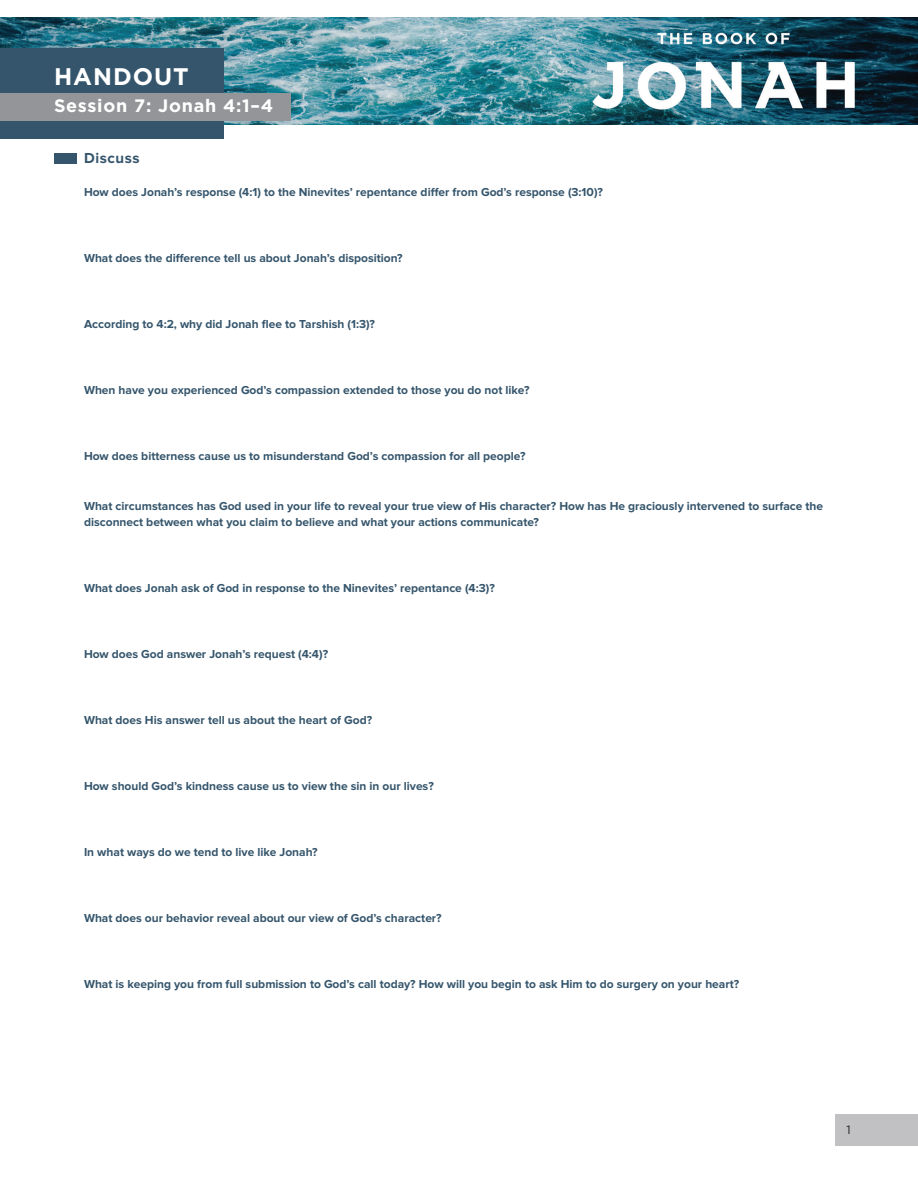
<style>
.page{position:relative;width:918px;height:1188px;background:#fff}
.page>*{position:absolute;margin:0;border:0;box-sizing:border-box;transform-origin:0 0}
.t1{font:700 24px "Gotham";letter-spacing:.04em;color:#fff}
.t2{font:700 18px "Gotham";letter-spacing:.04em;color:#fff}
.t3{font:700 15px "Proxima Nova";letter-spacing:.04em;color:#35556c}
.t4{font:700 12px/16.5px "Proxima Nova";color:#35556c}
.t5{font:12px "Gotham";color:#231f20}
</style>
<div class="page">
<div style="left:836px;top:1115px;width:82px;height:31px;background:#c1c1c3"></div>
<img style="left:0;top:17px;width:918px;height:107px">
<div style="left:54px;top:153px;width:22px;height:11px;background:#35556c"></div>
<div style="left:0;top:49px;width:224px;height:90px;background:#35556c"></div>
<div style="left:0;top:93px;width:291px;height:28px;background:#939598"></div>
<p class="t1" style="left:54px;top:63px;width:136px">HANDOUT</p>
<p class="t2" style="left:54px;top:96px;width:221px">Session 7: Jonah 4:1–4</p>
<p class="t3" style="left:84px;top:149px;width:57px">Discuss</p>
<p class="t4" style="left:84px;top:184px;width:521px">How does Jonah’s response (4:1) to the Ninevites’ repentance differ from God’s response (3:10)?</p>
<p class="t4" style="left:84px;top:250px;width:320px">What does the difference tell us about Jonah’s disposition?</p>
<p class="t4" style="left:84px;top:316px;width:293px">According to 4:2, why did Jonah flee to Tarshish (1:3)?</p>
<p class="t4" style="left:84px;top:382px;width:447px">When have you experienced God’s compassion extended to those you do not like?</p>
<p class="t4" style="left:84px;top:448px;width:443px">How does bitterness cause us to misunderstand God’s compassion for all people?</p>
<p class="t4" style="left:84px;top:498px;width:741px">What circumstances has God used in your life to reveal your true view of His character? How has He graciously intervened to surface the disconnect between what you claim to believe and what your actions communicate?</p>
<p class="t4" style="left:84px;top:580px;width:412px">What does Jonah ask of God in response to the Ninevites’ repentance (4:3)?</p>
<p class="t4" style="left:84px;top:646px;width:246px">How does God answer Jonah’s request (4:4)?</p>
<p class="t4" style="left:84px;top:712px;width:290px">What does His answer tell us about the heart of God?</p>
<p class="t4" style="left:84px;top:778px;width:351px">How should God’s kindness cause us to view the sin in our lives?</p>
<p class="t4" style="left:84px;top:844px;width:235px">In what ways do we tend to live like Jonah?</p>
<p class="t4" style="left:84px;top:910px;width:359px">What does our behavior reveal about our view of God’s character?</p>
<p class="t4" style="left:84px;top:976px;width:657px">What is keeping you from full submission to God’s call today? How will you begin to ask Him to do surgery on your heart?</p>
<p class="t5" style="left:846px;top:1123px;width:6px">1</p>
</div>
